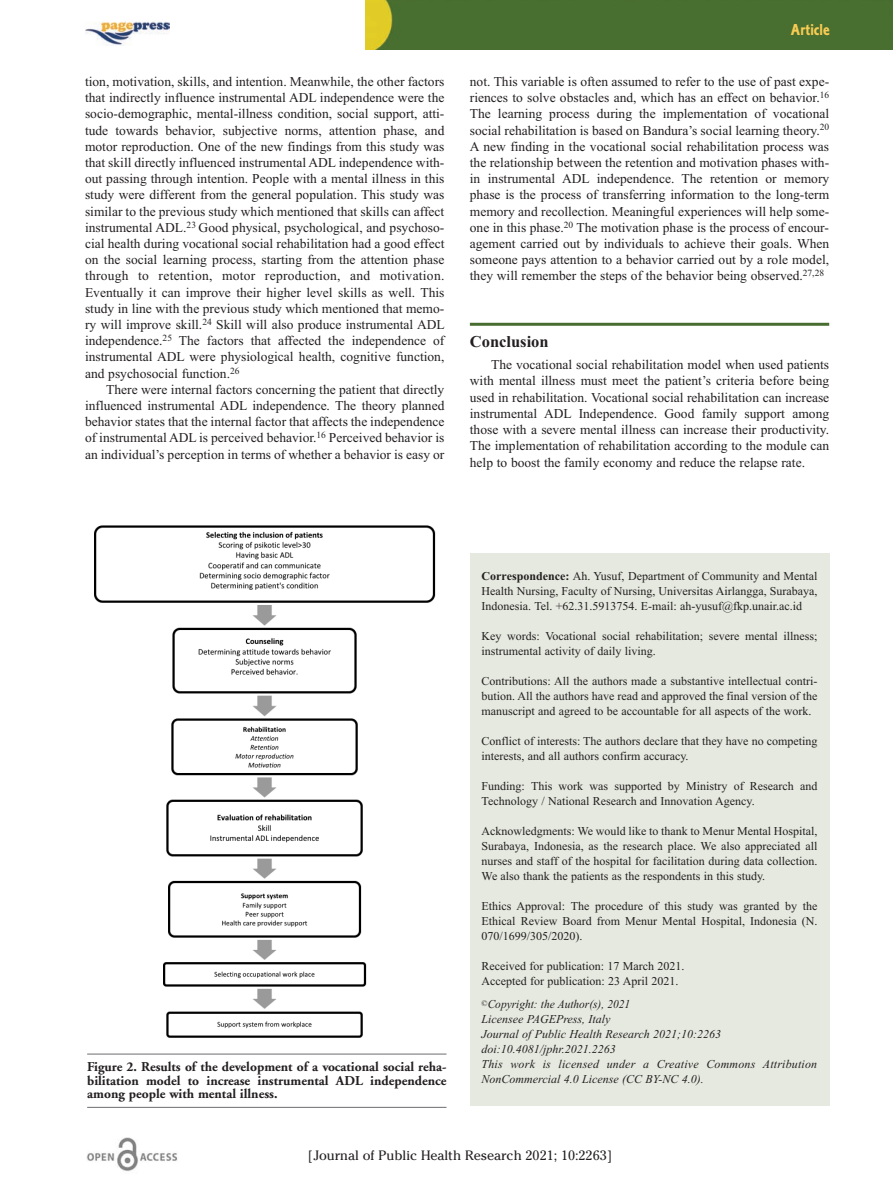
<style>
.page{position:relative;width:893px;height:1191px;background:#fff}
.page>*{position:absolute;margin:0;border:0;box-sizing:border-box;transform-origin:0 0}
.t1{font:700 16.5px "Times New Roman";color:#231f20}
.t2{font:16.5px "Corinthian Bold Condensed Plain";color:#f9cc53}
.t3{font:13.5px/16.2px "Times New Roman";color:#231f20;text-align:justify}
.t4{font:700 13.5px/13.5px "Adobe Garamond";color:#231f20;text-align:justify}
.t5{font:13.5px "Cheltenham";color:#231f20}
.t6{font:12px/15px "Times New Roman";color:#231f20;text-align:justify}
.t7{font:italic 12px/15px "Times New Roman";color:#231f20;scale:.95 1}
.s1{font-weight:700}
</style>
<div class="page">
<hr style="left:470px;top:323px;width:359px;height:3px;background:#486d30">
<img style="left:86px;top:1137px;width:92px;height:35px">
<div style="left:366px;top:0;width:527px;height:49px;background:#486e30"></div>
<img style="left:86px;top:21px;width:84px;height:25px">
<hr style="left:87px;top:1053px;width:359px;height:1px;background:#6c6d70">
<hr style="left:87px;top:1107px;width:359px;height:1px;background:#6c6d70">
<img style="left:94px;top:525px;width:342px;height:513px">
<div style="left:470px;top:554px;width:359px;height:552px;background:#e5e9df"></div>
<p class="t3" style="left:85px;top:73px;width:361px">tion, motivation, skills, and intention. Meanwhile, the other factors that indirectly influence instrumental ADL independence were the socio-demographic, mental-illness condition, social support, atti&shy;tude towards behavior, subjective norms, attention phase, and motor reproduction. One of the new findings from this study was that skill directly influenced instrumental ADL independence with&shy;out passing through intention. People with a mental illness in this study were different from the general population. This study was similar to the previous study which mentioned that skills can affect instrumental ADL.<sup>23</sup> Good physical, psychological, and psychoso&shy;cial health during vocational social rehabilitation had a good effect on the social learning process, starting from the attention phase through to retention, motor reproduction, and motivation.<br>Eventually it can improve their higher level skills as well. This study in line with the previous study which mentioned that memo&shy;ry will improve skill.<sup>24</sup> Skill will also produce instrumental ADL independence.<sup>25</sup> The factors that affected the independence of instrumental ADL were physiological health, cognitive function, and psychosocial function.<sup>26</sup></p>
<p class="t3" style="left:85px;top:381px;width:361px;text-indent:21px">There were internal factors concerning the patient that directly influenced instrumental ADL independence. The theory planned behavior states that the internal factor that affects the independence of instrumental ADL is perceived behavior.<sup>16</sup> Perceived behavior is an individual’s perception in terms of whether a behavior is easy or</p>
<p class="t2" style="left:791px;top:24px;width:40px">Article</p>
<p class="t3" style="left:470px;top:73px;width:361px">not. This variable is often assumed to refer to the use of past expe&shy;riences to solve obstacles and, which has an effect on behavior.<sup>16<br></sup>The learning process during the implementation of vocational social rehabilitation is based on Bandura’s social learning theory.<sup>20<br></sup>A new finding in the vocational social rehabilitation process was the relationship between the retention and motivation phases with&shy;in instrumental ADL independence. The retention or memory phase is the process of transferring information to the long-term memory and recollection. Meaningful experiences will help some&shy;one in this phase.<sup>20</sup> The motivation phase is the process of encour&shy;agement carried out by individuals to achieve their goals. When someone pays attention to a behavior carried out by a role model, they will remember the steps of the behavior being observed.<sup>27,28</sup></p>
<p class="t1" style="left:470px;top:332px;width:80px">Conclusion</p>
<p class="t3" style="left:470px;top:356px;width:361px;text-indent:21px">The vocational social rehabilitation model when used patients with mental illness must meet the patient’s criteria before being used in rehabilitation. Vocational social rehabilitation can increase instrumental ADL Independence. Good family support among those with a severe mental illness can increase their productivity.<br>The implementation of rehabilitation according to the module can help to boost the family economy and reduce the relapse rate.</p>
<p class="t4" style="left:87px;top:1061px;width:361px">Figure 2. Results of the development of a vocational social reha&shy;bilitation model to increase instrumental ADL independence among people with mental illness.</p>
<p class="t6" style="left:482px;top:568px;width:337px"><span class="s1">Correspondence:</span> Ah. Yusuf, Department of Community and Mental Health Nursing, Faculty of Nursing, Universitas Airlangga, Surabaya, Indonesia. Tel. +62.31.5913754. E-mail: ah-yusuf@fkp.unair.ac.id</p>
<p class="t6" style="left:482px;top:628px;width:337px">Key words: Vocational social rehabilitation; severe mental illness; instrumental activity of daily living.</p>
<p class="t6" style="left:482px;top:673px;width:337px">Contributions: All the authors made a substantive intellectual contri&shy;bution. All the authors have read and approved the final version of the manuscript and agreed to be accountable for all aspects of the work.</p>
<p class="t6" style="left:482px;top:733px;width:337px">Conflict of interests: The authors declare that they have no competing interests, and all authors confirm accuracy.</p>
<p class="t6" style="left:482px;top:778px;width:337px">Funding: This work was supported by Ministry of Research and<br>Technology / National Research and Innovation Agency.</p>
<p class="t6" style="left:482px;top:823px;width:337px">Acknowledgments: We would like to thank to Menur Mental Hospital, Surabaya, Indonesia, as the research place. We also appreciated all nurses and staff of the hospital for facilitation during data collection.<br>We also thank the patients as the respondents in this study.</p>
<p class="t6" style="left:482px;top:898px;width:337px">Ethics Approval: The procedure of this study was granted by the Ethical Review Board from Menur Mental Hospital, Indonesia (N.<br>070/1699/305/2020).</p>
<p class="t6" style="left:482px;top:958px;width:204px">Received for publication: 17 March 2021.<br>Accepted for publication: 23 April 2021.</p>
<p class="t7" style="left:482px;top:996px;width:355px"><sup>©</sup>Copyright: the Author(s), 2021<br>Licensee PAGEPress, Italy<br>Journal of Public Health Research 2021;10:2263 doi:10.4081/jphr.2021.2263<br>This work is licensed under a Creative Commons Attribution NonCommercial 4.0 License (CC BY-NC 4.0).</p>
<p class="t5" style="left:308px;top:1147px;width:306px">[Journal of Public Health Research 2021; 10:2263]</p>
</div>
